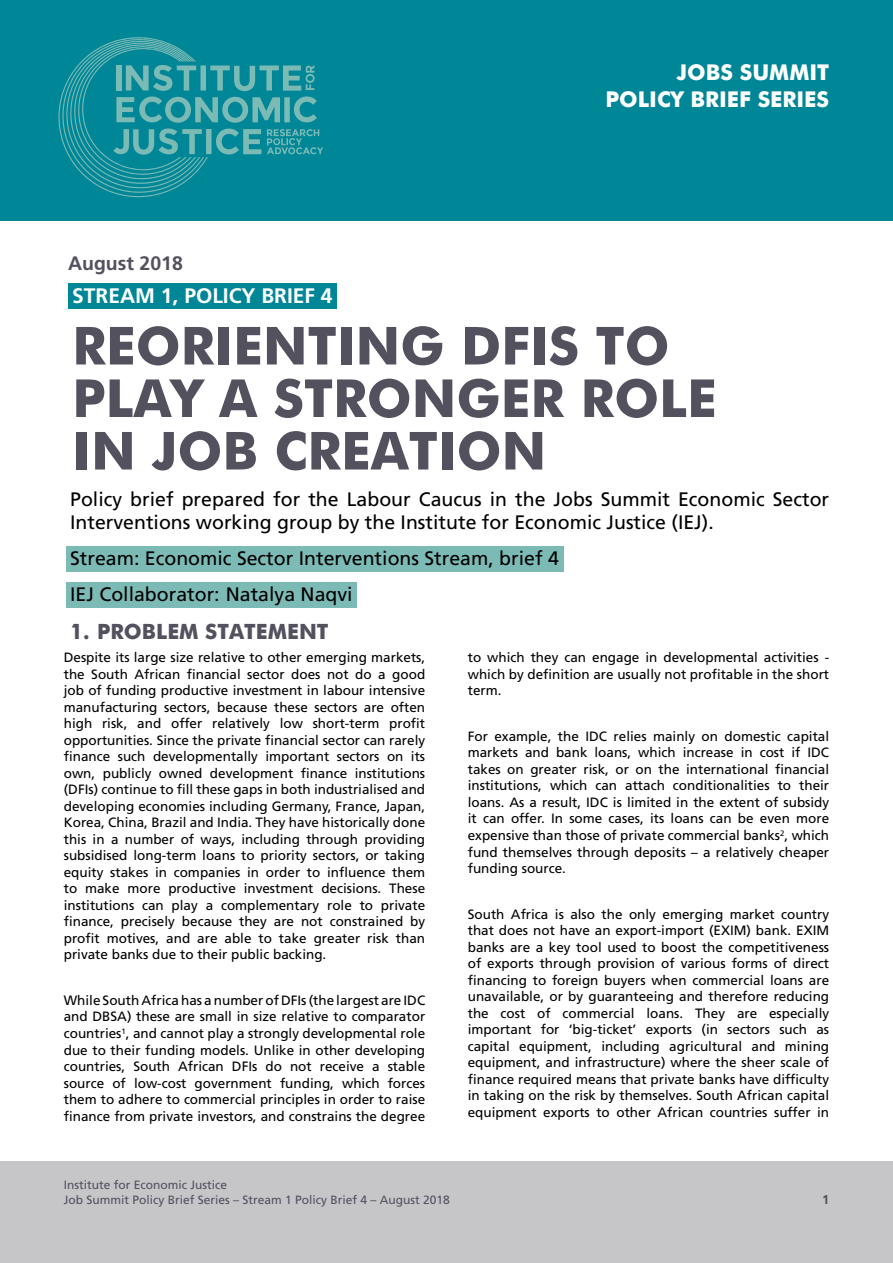
<style>
.page{position:relative;width:893px;height:1263px;background:#fff}
.page>*{position:absolute;margin:0;border:0;box-sizing:border-box;transform-origin:0 0}
.t1{font:700 52.5px/52.5px "Futura";color:#54515f}
.t2{font:700 21.75px/26.5px "Futura";color:#fff;text-align:right}
.t3{font:700 21px "Frutiger LT Std";color:#fff}
.t4{font:700 21px "Futura";color:#54515f}
.t5{font:19.5px/23.4px "Frutiger LT Std";color:#000}
.t6{font:700 19.5px "Frutiger LT Std";color:#54515f}
.t7{font:13.5px/16.5px "Frutiger LT Std";color:#000;text-align:justify}
.t8{font:700 12.75px "Frutiger LT Std";color:#54515f}
.t9{font:12px/15px "Frutiger LT Std";color:#54515f}
</style>
<div class="page">
<div style="left:0;top:0;width:893px;height:221px;background:#008797"></div>
<svg style="left:58px;top:37px;width:265px;height:161px"></svg>
<div style="left:0;top:1161px;width:893px;height:102px;background:#c6c5c7"></div>
<div style="left:68px;top:283px;width:269px;height:26px;background:#008797"></div>
<div style="left:66px;top:546px;width:497px;height:26px;background:#7cbab5"></div>
<div style="left:66px;top:582px;width:291px;height:26px;background:#7cbab5"></div>
<h2 class="t2" style="left:605px;top:58px;width:225px">JOBS SUMMIT<br>POLICY BRIEF SERIES</h2>
<h3 class="t6" style="left:68px;top:252px;width:116px">August 2018</h3>
<h3 class="t3" style="left:72px;top:284px;width:262px">STREAM 1, POLICY BRIEF 4</h3>
<h1 class="t1" style="left:72px;top:316px;width:646px">REORIENTING DFIS TO<br>PLAY A STRONGER ROLE<br>IN JOB CREATION</h1>
<h3 class="t5" style="left:70px;top:487px;width:760px">Policy brief prepared for the Labour Caucus in the Jobs Summit Economic Sector<br>Interventions working group by the Institute for Economic Justice (IEJ).</h3>
<h3 class="t5" style="left:70px;top:540px;width:490px;line-height:36.2px">Stream: Economic Sector Interventions Stream, brief 4<br>IEJ Collaborator: Natalya Naqvi</h3>
<h3 class="t4" style="left:70px;top:616px;width:260px">1. PROBLEM STATEMENT</h3>
<p class="t7" style="left:64px;top:649px;width:363px">Despite its large size relative to other emerging markets, the South African financial sector does not do a good job of funding productive investment in labour intensive manufacturing sectors, because these sectors are often high risk, and offer relatively low short-term profit opportunities. Since the private financial sector can rarely finance such developmentally important sectors on its own, publicly owned development finance institutions (DFIs) continue to fill these gaps in both industrialised and developing economies including Germany, France, Japan, Korea, China, Brazil and India. They have historically done this in a number of ways, including through providing subsidised long-term loans to priority sectors, or taking equity stakes in companies in order to influence them to make more productive investment decisions. These institutions can play a complementary role to private finance, precisely because they are not constrained by profit motives, and are able to take greater risk than private banks due to their public backing.</p>
<p class="t7" style="left:64px;top:992px;width:363px">While South Africa has a number of DFIs (the largest are IDC and DBSA) these are small in size relative to comparator countries<sup>1</sup>, and cannot play a strongly developmental role due to their funding models. Unlike in other developing countries, South African DFIs do not receive a stable source of low-cost government funding, which forces them to adhere to commercial principles in order to raise finance from private investors, and constrains the degree</p>
<p class="t7" style="left:468px;top:649px;width:363px">to which they can engage in developmental activities - which by definition are usually not profitable in the short term.</p>
<p class="t7" style="left:468px;top:728px;width:363px">For example, the IDC relies mainly on domestic capital markets and bank loans, which increase in cost if IDC takes on greater risk, or on the international financial institutions, which can attach conditionalities to their loans. As a result, IDC is limited in the extent of subsidy it can offer. In some cases, its loans can be even more expensive than those of private commercial banks<sup>2</sup>, which fund themselves through deposits – a relatively cheaper funding source.</p>
<p class="t7" style="left:468px;top:906px;width:363px">South Africa is also the only emerging market country that does not have an export-import (EXIM) bank. EXIM banks are a key tool used to boost the competitiveness of exports through provision of various forms of direct financing to foreign buyers when commercial loans are unavailable, or by guaranteeing and therefore reducing the cost of commercial loans. They are especially important for ‘big-ticket’ exports (in sectors such as capital equipment, including agricultural and mining equipment, and infrastructure) where the sheer scale of finance required means that private banks have difficulty in taking on the risk by themselves. South African capital equipment exports to other African countries suffer in</p>
<p class="t9" style="left:64px;top:1177px;width:388px">Institute for Economic Justice<br>Job Summit Policy Brief Series – Stream 1 Policy Brief 4 – August 2018</p>
<p class="t8" style="left:822px;top:1192px;width:9px">1</p>
</div>
